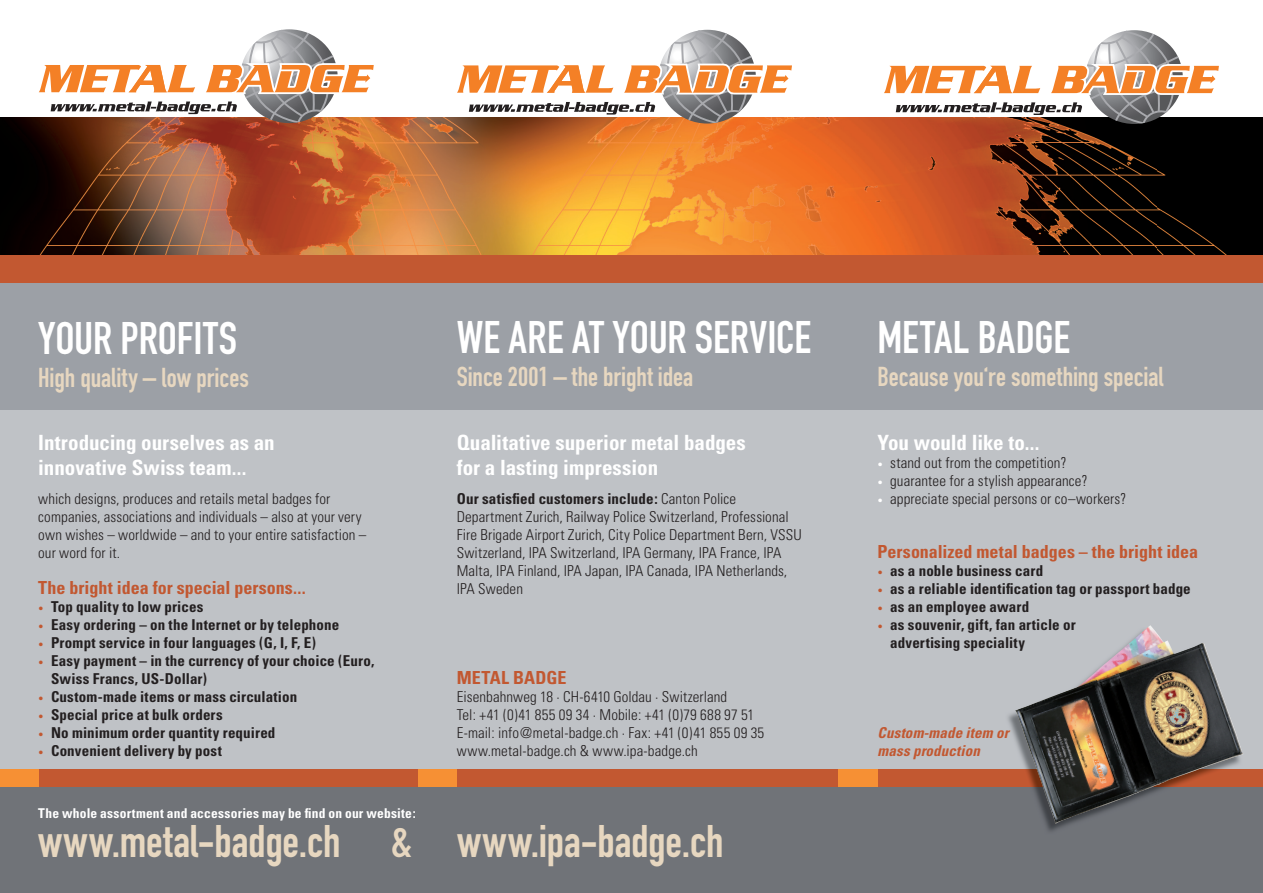
<style>
.page{position:relative;width:1263px;height:893px;background:#fff}
.page>*{position:absolute;margin:0;border:0;box-sizing:border-box;transform-origin:0 0}
.t1{font:45px "DIN Engschrift";letter-spacing:-.005em;color:#fff}
.t2{font:45px "DIN Engschrift";letter-spacing:-.005em;color:#e7d7c0}
.t3{font:27px "DIN Engschrift";color:#e7d7c0}
.t4{font:700 condensed 21px/25.2px "Univers";color:#fff}
.t5{font:700 condensed 18px "Univers";color:#c25831}
.t6{font:300 condensed 15px/18px "Univers";letter-spacing:.005em;color:#231f20}
.t7{font:700 condensed 15px "Univers";letter-spacing:.01em;color:#231f20}
.t8{font:italic 700 condensed 15px/18px "Univers";letter-spacing:.01em;color:#c25831}
.t9{font:700 condensed 13.5px "Univers";letter-spacing:.015em;color:#fff}
.s1{font-weight:900;font-stretch:expanded;color:#c25831}
.s2{font-weight:700}
.s3{font-weight:900;font-stretch:expanded;color:#fff}
</style>
<div class="page">
<img style="left:0;top:118px;width:1263px;height:137px">
<svg style="left:35px;top:29px;width:341px;height:94px"></svg>
<svg style="left:453px;top:30px;width:341px;height:94px"></svg>
<svg style="left:880px;top:30px;width:341px;height:94px"></svg>
<div style="left:0;top:255px;width:1263px;height:29px;background:#c25831"></div>
<div style="left:0;top:283px;width:1263px;height:127px;background:#9ca0a6"></div>
<div style="left:0;top:410px;width:1263px;height:359px;background:#bfc2c6"></div>
<div style="left:0;top:787px;width:1263px;height:106px;background:#707378"></div>
<div style="left:0;top:769px;width:1263px;height:18px;background:#c25831"></div>
<div style="left:0;top:769px;width:38px;height:18px;background:#f69034"></div>
<div style="left:418px;top:769px;width:39px;height:18px;background:#f69034"></div>
<div style="left:838px;top:769px;width:39px;height:18px;background:#f69034"></div>
<img style="left:1008px;top:712px;width:61px;height:119px">
<img style="left:1015px;top:625px;width:228px;height:199px">
<h1 class="t1" style="left:38px;top:311px;width:200px">YOUR PROFITS</h1>
<h2 class="t3" style="left:38px;top:361px;width:212px">High quality – low prices</h2>
<h3 class="t4" style="left:38px;top:430px;width:238px">Introducing ourselves as an innovative Swiss team...</h3>
<p class="t6" style="left:38px;top:490px;width:329px">which designs, produces and retails metal badges for companies, associations and individuals – also at your very own wishes – worldwide – and to your entire satisfaction – our word for it.</p>
<p class="t5" style="left:38px;top:577px;width:269px">The bright idea for special persons...</p>
<p class="t7" style="left:38px;top:597px;width:167px"><span class="s1">·</span> Top quality to low prices</p>
<p class="t7" style="left:38px;top:615px;width:303px"><span class="s1">·</span> Easy ordering – on the Internet or by telephone</p>
<p class="t7" style="left:38px;top:633px;width:279px"><span class="s1">·</span> Prompt service in four languages (G, I, F, E)</p>
<p class="t7" style="left:38px;top:651px;width:338px"><span class="s1">·</span> Easy payment – in the currency of your choice (Euro,</p>
<p class="t7" style="left:51px;top:669px;width:158px">Swiss Francs, US-Dollar)</p>
<p class="t7" style="left:38px;top:687px;width:260px"><span class="s1">·</span> Custom-made items or mass circulation</p>
<p class="t7" style="left:38px;top:705px;width:186px"><span class="s1">·</span> Special price at bulk orders</p>
<p class="t7" style="left:38px;top:723px;width:239px"><span class="s1">·</span> No minimum order quantity required</p>
<p class="t7" style="left:38px;top:741px;width:185px"><span class="s1">·</span> Convenient delivery by post</p>
<p class="t9" style="left:38px;top:805px;width:379px">The whole assortment and accessories may be find on our website:</p>
<h1 class="t1" style="left:457px;top:311px;width:356px">WE ARE AT YOUR SERVICE</h1>
<h2 class="t3" style="left:457px;top:361px;width:238px">Since 2001 – the bright idea</h2>
<h3 class="t4" style="left:457px;top:430px;width:291px">Qualitative superior metal badges for a lasting impression</h3>
<p class="t6" style="left:457px;top:490px;width:347px"><span class="s2">Our satisfied customers include:</span> Canton Police Department Zurich, Railway Police Switzerland, Professional Fire Brigade Airport Zurich, City Police Department Bern, VSSU Switzerland, IPA Switzerland, IPA Germany, IPA France, IPA Malta, IPA Finland, IPA Japan, IPA Canada, IPA Netherlands, IPA Sweden</p>
<p class="t5" style="left:457px;top:667px;width:111px">METAL BADGE</p>
<p class="t6" style="left:457px;top:688px;width:309px">Eisenbahnweg 18 · CH-6410 Goldau · Switzerland<br>Tel: +41 (0)41 855 09 34 · Mobile: +41 (0)79 688 97 51<br>E-mail: info@metal-badge.ch · Fax: +41 (0)41 855 09 35 www.metal-badge.ch &amp; www.ipa-badge.ch</p>
<h1 class="t2" style="left:38px;top:814px;width:687px">www.metal-badge.ch &amp; www.ipa-badge.ch</h1>
<h1 class="t1" style="left:877px;top:311px;width:194px">METAL BADGE</h1>
<h2 class="t3" style="left:877px;top:361px;width:287px">Because you‘re something special</h2>
<h3 class="t4" style="left:877px;top:430px;width:163px">You would like to...</h3>
<p class="t6" style="left:877px;top:454px;width:250px"><span class="s3">·</span> stand out from the competition?<br><span class="s3">·</span> guarantee for a stylish appearance?<br><span class="s3">·</span> appreciate special persons or co–workers?</p>
<p class="t5" style="left:877px;top:541px;width:322px">Personalized metal badges – the bright idea</p>
<p class="t7" style="left:877px;top:561px;width:167px"><span class="s1">·</span> as a noble business card</p>
<p class="t7" style="left:877px;top:579px;width:315px"><span class="s1">·</span> as a reliable identification tag or passport badge</p>
<p class="t7" style="left:877px;top:597px;width:153px"><span class="s1">·</span> as an employee award</p>
<p class="t7" style="left:877px;top:615px;width:200px"><span class="s1">·</span> as souvenir, gift, fan article or</p>
<p class="t7" style="left:890px;top:633px;width:136px">advertising speciality</p>
<p class="t8" style="left:877px;top:724px;width:133px">Custom-made item or mass production</p>
</div>
